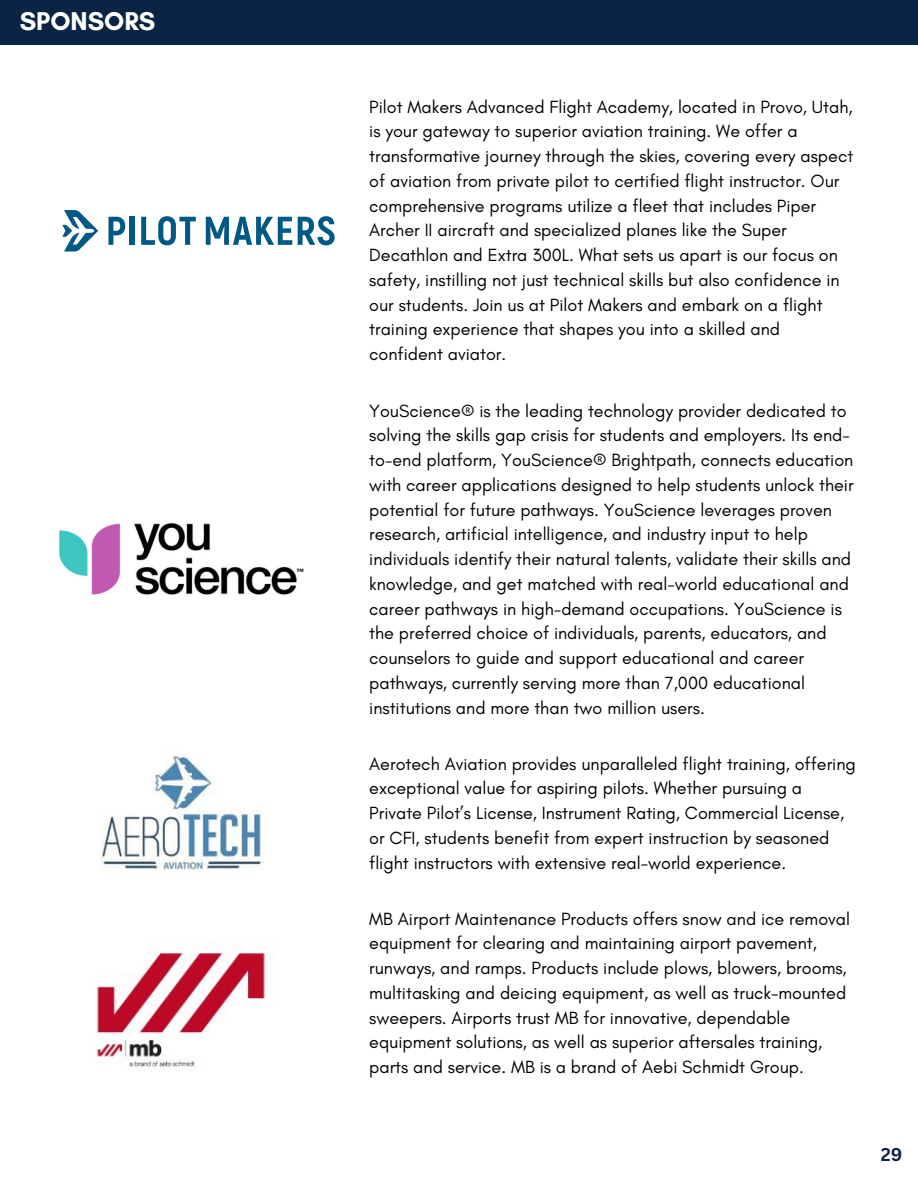
<style>
.page{position:relative;width:918px;height:1188px;background:#fff}
.page>*{position:absolute;margin:0;border:0;box-sizing:border-box;transform-origin:0 0}
.t1{font:700 26.25px "Glacial Indifference";color:#fff}
.t2{font:18px/24.8px "Glacial Indifference";color:#000}
.t3{font:700 18px "Canva Sans";color:#0b2444}
</style>
<div class="page">
<div style="left:0;top:0;width:918px;height:44px;background:#0b2444"></div>
<svg style="left:62px;top:210px;width:36px;height:42px"></svg>
<svg style="left:108px;top:217px;width:17px;height:28px"></svg>
<div style="left:130px;top:217px;width:5px;height:28px;background:#005884"></div>
<svg style="left:141px;top:216px;width:55px;height:29px"></svg>
<svg style="left:206px;top:217px;width:86px;height:28px"></svg>
<svg style="left:298px;top:216px;width:37px;height:29px"></svg>
<img style="left:60px;top:523px;width:244px;height:72px">
<img style="left:100px;top:755px;width:163px;height:115px">
<img style="left:96px;top:941px;width:178px;height:126px">
<h1 class="t1" style="left:20px;top:6px;width:137px">SPONSORS</h1>
<p class="t2" style="left:369px;top:94px;width:486px">Pilot Makers Advanced Flight Academy, located in Provo, Utah, is your gateway to superior aviation training. We offer a transformative journey through the skies, covering every aspect of aviation from private pilot to certified flight instructor. Our comprehensive programs utilize a fleet that includes Piper Archer II aircraft and specialized planes like the Super Decathlon and Extra 300L. What sets us apart is our focus on safety, instilling not just technical skills but also confidence in our students. Join us at Pilot Makers and embark on a flight training experience that shapes you into a skilled and confident aviator.</p>
<p class="t2" style="left:369px;top:398px;width:486px">YouScience® is the leading technology provider dedicated to solving the skills gap crisis for students and employers. Its end&shy;to-end platform, YouScience® Brightpath, connects education with career applications designed to help students unlock their potential for future pathways. YouScience leverages proven research, artificial intelligence, and industry input to help individuals identify their natural talents, validate their skills and knowledge, and get matched with real-world educational and career pathways in high-demand occupations. YouScience is the preferred choice of individuals, parents, educators, and counselors to guide and support educational and career pathways, currently serving more than 7,000 educational institutions and more than two million users.</p>
<p class="t2" style="left:369px;top:751px;width:488px">Aerotech Aviation provides unparalleled flight training, offering exceptional value for aspiring pilots. Whether pursuing a Private Pilot’s License, Instrument Rating, Commercial License, or CFI, students benefit from expert instruction by seasoned flight instructors with extensive real-world experience.</p>
<p class="t2" style="left:369px;top:906px;width:482px">MB Airport Maintenance Products offers snow and ice removal equipment for clearing and maintaining airport pavement, runways, and ramps. Products include plows, blowers, brooms, multitasking and deicing equipment, as well as truck-mounted sweepers. Airports trust MB for innovative, dependable equipment solutions, as well as superior aftersales training, parts and service. MB is a brand of Aebi Schmidt Group.</p>
<p class="t3" style="left:881px;top:1142px;width:23px">29</p>
</div>
